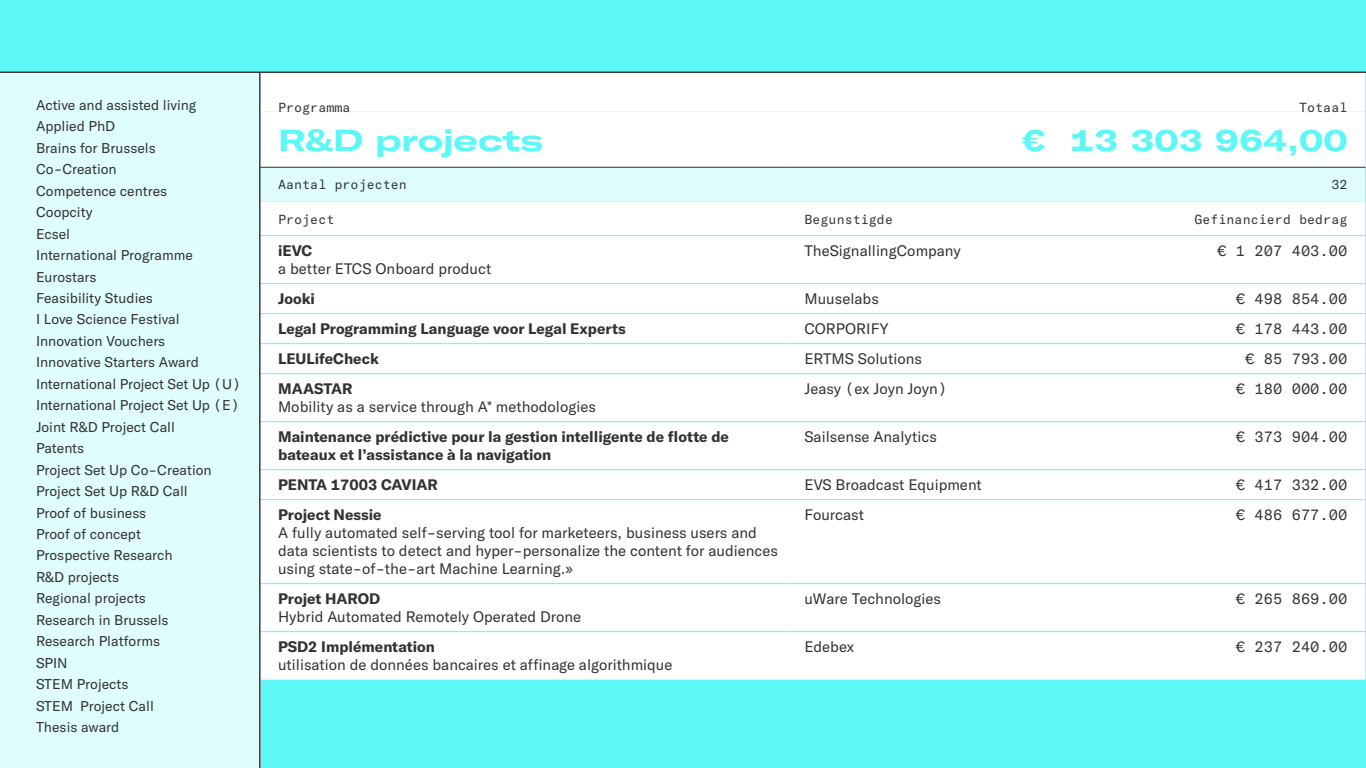
<style>
.page{position:relative;width:1366px;height:768px;background:#5df7f7}
.page>*{position:absolute;margin:0;border:0;box-sizing:border-box;transform-origin:0 0}
.t1{font:700 expanded 30px "GT America";color:#5df7f7}
.t2{font:15px/18px "GT America";color:#323232}
.t3{font:700 15px/18px "GT America";color:#323232}
.t4{font:15px "GT America Mono";color:#323232}
.t5{font:14px/21.4px "GT America";color:#323232}
.t6{font:13px "GT America Mono";color:#323232}
</style>
<div class="page">
<div style="left:0;top:72px;width:260px;height:696px;background:#dffdfd"></div>
<div style="left:261px;top:73px;width:1105px;height:39px;background:#fff"></div>
<div style="left:261px;top:112px;width:1105px;height:568px;background:#fff"></div>
<div style="left:261px;top:168px;width:1105px;height:33px;background:#dffdfd"></div>
<hr style="left:260px;top:283px;width:526px;height:1px;background:#5df7f7">
<hr style="left:786px;top:283px;width:364px;height:1px;background:#5df7f7">
<hr style="left:1150px;top:283px;width:216px;height:1px;background:#5df7f7">
<hr style="left:260px;top:313px;width:526px;height:1px;background:#5df7f7">
<hr style="left:786px;top:313px;width:364px;height:1px;background:#5df7f7">
<hr style="left:1150px;top:313px;width:216px;height:1px;background:#5df7f7">
<hr style="left:260px;top:343px;width:526px;height:1px;background:#5df7f7">
<hr style="left:786px;top:343px;width:364px;height:1px;background:#5df7f7">
<hr style="left:1150px;top:343px;width:216px;height:1px;background:#5df7f7">
<hr style="left:260px;top:373px;width:526px;height:1px;background:#5df7f7">
<hr style="left:786px;top:373px;width:364px;height:1px;background:#5df7f7">
<hr style="left:1150px;top:373px;width:216px;height:1px;background:#5df7f7">
<hr style="left:260px;top:421px;width:526px;height:1px;background:#5df7f7">
<hr style="left:786px;top:421px;width:364px;height:1px;background:#5df7f7">
<hr style="left:1150px;top:421px;width:216px;height:1px;background:#5df7f7">
<hr style="left:260px;top:469px;width:526px;height:1px;background:#5df7f7">
<hr style="left:786px;top:469px;width:364px;height:1px;background:#5df7f7">
<hr style="left:1150px;top:469px;width:216px;height:1px;background:#5df7f7">
<hr style="left:260px;top:499px;width:526px;height:1px;background:#5df7f7">
<hr style="left:786px;top:499px;width:364px;height:1px;background:#5df7f7">
<hr style="left:1150px;top:499px;width:216px;height:1px;background:#5df7f7">
<hr style="left:260px;top:583px;width:526px;height:1px;background:#5df7f7">
<hr style="left:786px;top:583px;width:364px;height:1px;background:#5df7f7">
<hr style="left:1150px;top:583px;width:216px;height:1px;background:#5df7f7">
<hr style="left:260px;top:631px;width:526px;height:1px;background:#5df7f7">
<hr style="left:786px;top:631px;width:364px;height:1px;background:#5df7f7">
<hr style="left:260px;top:167px;width:526px;height:1px;background:#323232">
<hr style="left:786px;top:167px;width:364px;height:1px;background:#323232">
<hr style="left:1150px;top:167px;width:216px;height:1px;background:#323232">
<hr style="left:260px;top:235px;width:526px;height:1px;background:#5df7f7">
<hr style="left:786px;top:235px;width:364px;height:1px;background:#5df7f7">
<hr style="left:1150px;top:235px;width:216px;height:1px;background:#5df7f7">
<hr style="left:1150px;top:631px;width:216px;height:1px;background:#5df7f7">
<hr style="left:0;top:72px;width:1366px;height:1px;background:#323232">
<hr style="left:260px;top:72px;width:1px;height:696px;background:#323232">
<p class="t5" style="left:36px;top:94px;width:206px">Active and assisted living<br>Applied PhD<br>Brains for Brussels<br>Co-Creation<br>Competence centres<br>Coopcity<br>Ecsel<br>International Programme<br>Eurostars<br>Feasibility Studies<br>I Love Science Festival<br>Innovation Vouchers<br>Innovative Starters Award<br>International Project Set Up (U)<br>International Project Set Up (E)<br>Joint R&amp;D Project Call<br>Patents<br>Project Set Up Co-Creation<br>Project Set Up R&amp;D Call<br>Proof of business<br>Proof of concept<br>Prospective Research<br>R&amp;D projects<br>Regional projects<br>Research in Brussels<br>Research Platforms<br>SPIN<br>STEM Projects<br>STEM Project Call<br>Thesis award</p>
<p class="t6" style="left:278px;top:100px;width:74px">Programma</p>
<p class="t6" style="left:1299px;top:100px;width:50px">Totaal</p>
<h1 class="t1" style="left:278px;top:122px;width:267px">R&amp;D projects</h1>
<h1 class="t1" style="left:1022px;top:122px;width:327px">€ 13 303 964,00</h1>
<p class="t6" style="left:278px;top:178px;width:130px">Aantal projecten</p>
<p class="t6" style="left:1331px;top:178px;width:18px">32</p>
<p class="t6" style="left:278px;top:212px;width:58px">Project</p>
<p class="t6" style="left:804px;top:212px;width:90px">Begunstigde</p>
<p class="t6" style="left:1194px;top:212px;width:155px">Gefinancierd bedrag</p>
<p class="t3" style="left:278px;top:241px;width:36px">iEVC</p>
<p class="t2" style="left:278px;top:259px;width:215px">a better ETCS Onboard product</p>
<p class="t2" style="left:804px;top:241px;width:158px">TheSignallingCompany</p>
<p class="t4" style="left:1217px;top:242px;width:132px">€ 1 207 403.00</p>
<p class="t3" style="left:278px;top:289px;width:39px">Jooki</p>
<p class="t2" style="left:804px;top:289px;width:76px">Muuselabs</p>
<p class="t4" style="left:1236px;top:290px;width:113px">€ 498 854.00</p>
<p class="t3" style="left:278px;top:319px;width:349px">Legal Programming Language voor Legal Experts</p>
<p class="t2" style="left:804px;top:319px;width:85px">CORPORIFY</p>
<p class="t4" style="left:1236px;top:320px;width:113px">€ 178 443.00</p>
<p class="t3" style="left:278px;top:349px;width:102px">LEULifeCheck</p>
<p class="t2" style="left:804px;top:349px;width:119px">ERTMS Solutions</p>
<p class="t4" style="left:1245px;top:350px;width:104px">€ 85 793.00</p>
<p class="t3" style="left:278px;top:379px;width:76px">MAASTAR</p>
<p class="t2" style="left:278px;top:397px;width:319px">Mobility as a service through A* methodologies</p>
<p class="t2" style="left:804px;top:379px;width:144px">Jeasy (ex Joyn Joyn)</p>
<p class="t4" style="left:1236px;top:380px;width:113px">€ 180 000.00</p>
<p class="t3" style="left:278px;top:427px;width:453px">Maintenance prédictive pour la gestion intelligente de flotte de bateaux et l’assistance à la navigation</p>
<p class="t2" style="left:804px;top:427px;width:134px">Sailsense Analytics</p>
<p class="t4" style="left:1236px;top:428px;width:113px">€ 373 904.00</p>
<p class="t3" style="left:278px;top:475px;width:161px">PENTA 17003 CAVIAR</p>
<p class="t2" style="left:804px;top:475px;width:179px">EVS Broadcast Equipment</p>
<p class="t4" style="left:1236px;top:476px;width:113px">€ 417 332.00</p>
<p class="t3" style="left:278px;top:505px;width:105px">Project Nessie</p>
<p class="t2" style="left:278px;top:523px;width:502px">A fully automated self-serving tool for marketeers, business users and data scientists to detect and hyper-personalize the content for audiences using state-of-the-art Machine Learning.»</p>
<p class="t2" style="left:804px;top:505px;width:61px">Fourcast</p>
<p class="t4" style="left:1236px;top:506px;width:113px">€ 486 677.00</p>
<p class="t3" style="left:278px;top:589px;width:104px">Projet HAROD</p>
<p class="t2" style="left:278px;top:607px;width:305px">Hybrid Automated Remotely Operated Drone</p>
<p class="t2" style="left:804px;top:589px;width:138px">uWare Technologies</p>
<p class="t4" style="left:1236px;top:590px;width:113px">€ 265 869.00</p>
<p class="t3" style="left:278px;top:637px;width:158px">PSD2 Implémentation</p>
<p class="t2" style="left:278px;top:655px;width:396px">utilisation de données bancaires et affinage algorithmique</p>
<p class="t2" style="left:804px;top:637px;width:51px">Edebex</p>
<p class="t4" style="left:1236px;top:638px;width:113px">€ 237 240.00</p>
</div>
